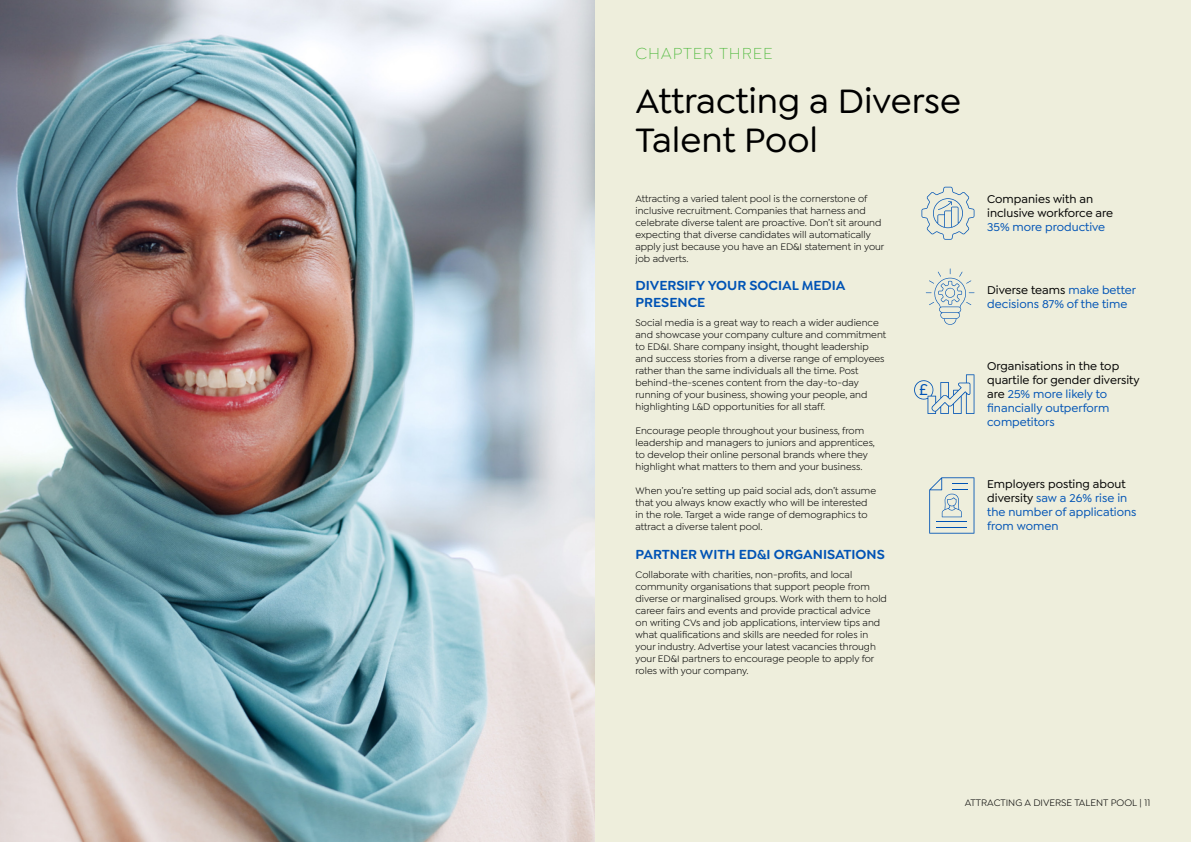
<style>
.page{position:relative;width:1191px;height:842px;background:#fff}
.page>*{position:absolute;margin:0;border:0;box-sizing:border-box;transform-origin:0 0}
.t1{font:500 36px/39px "Goldplay";color:#000}
.t2{font:300 17px "Goldplay";letter-spacing:.05em;color:#4bb839}
.t3{font:500 16.7px "Goldplay";color:#0053b5}
.t4{font:600 14px/16.8px "Goldplay";color:#0053b5}
.t5{font:500 12px/14px "Goldplay";color:#0053b5}
.t6{font:500 12px/14px "Goldplay";color:#000}
.t7{font:10px/12px "Goldplay";color:#000}
.s1{color:#000}
.s2{color:#0053b5}
</style>
<div class="page">
<img style="left:0;top:0;width:595px;height:842px">
<div style="left:595px;top:0;width:596px;height:842px;background:#eeeedc"></div>
<svg style="left:929px;top:477px;width:45px;height:57px"></svg>
<svg style="left:921px;top:187px;width:53px;height:53px"></svg>
<svg style="left:926px;top:268px;width:48px;height:57px"></svg>
<svg style="left:914px;top:374px;width:60px;height:40px"></svg>
<h2 class="t2" style="left:635px;top:44px;width:138px">CHAPTER THREE</h2>
<h1 class="t1" style="left:635px;top:82px;width:327px">Attracting a Diverse<br>Talent Pool</h1>
<p class="t7" style="left:635px;top:192px;width:250px">Attracting a varied talent pool is the cornerstone of inclusive recruitment. Companies that harness and celebrate diverse talent are proactive. Don’t sit around expecting that diverse candidates will automatically apply just because you have an ED&amp;I statement in your job adverts.</p>
<h3 class="t4" style="left:635px;top:277px;width:212px">DIVERSIFY YOUR SOCIAL MEDIA<br>PRESENCE</h3>
<p class="t7" style="left:635px;top:317px;width:252px">Social media is a great way to reach a wider audience and showcase your company culture and commitment to ED&amp;I. Share company insight, thought leadership and success stories from a diverse range of employees rather than the same individuals all the time. Post behind-the-scenes content from the day-to-day running of your business, showing your people, and highlighting L&amp;D opportunities for all staff.</p>
<p class="t7" style="left:635px;top:425px;width:241px">Encourage people throughout your business, from leadership and managers to juniors and apprentices, to develop their online personal brands where they highlight what matters to them and your business.</p>
<p class="t7" style="left:635px;top:485px;width:242px">When you’re setting up paid social ads, don’t assume that you always know exactly who will be interested in the role. Target a wide range of demographics to attract a diverse talent pool.</p>
<h3 class="t4" style="left:635px;top:546px;width:251px">PARTNER WITH ED&amp;I ORGANISATIONS</h3>
<p class="t7" style="left:635px;top:569px;width:253px">Collaborate with charities, non-profits, and local community organisations that support people from diverse or marginalised groups. Work with them to hold career fairs and events and provide practical advice<br>on writing CVs and job applications, interview tips and what qualifications and skills are needed for roles in your industry. Advertise your latest vacancies through your ED&amp;I partners to encourage people to apply for roles with your company.</p>
<h3 class="t3" style="left:919px;top:379px;width:10px">£</h3>
<p class="t6" style="left:987px;top:192px;width:127px">Companies with an inclusive workforce are</p>
<p class="t5" style="left:987px;top:220px;width:120px">35% more productive</p>
<p class="t5" style="left:987px;top:283px;width:150px"><span class="s1">Diverse teams</span> make better decisions 87% of the time</p>
<p class="t6" style="left:987px;top:359px;width:154px">Organisations in the top quartile for gender diversity are <span class="s2">25% more likely to financially outperform competitors</span></p>
<p class="t5" style="left:987px;top:477px;width:151px"><span class="s1">Employers posting about diversity</span> saw a 26% rise in the number of applications from women</p>
<p class="t7" style="left:964px;top:797px;width:187px">ATTRACTING A DIVERSE TALENT POOL | 11</p>
</div>
